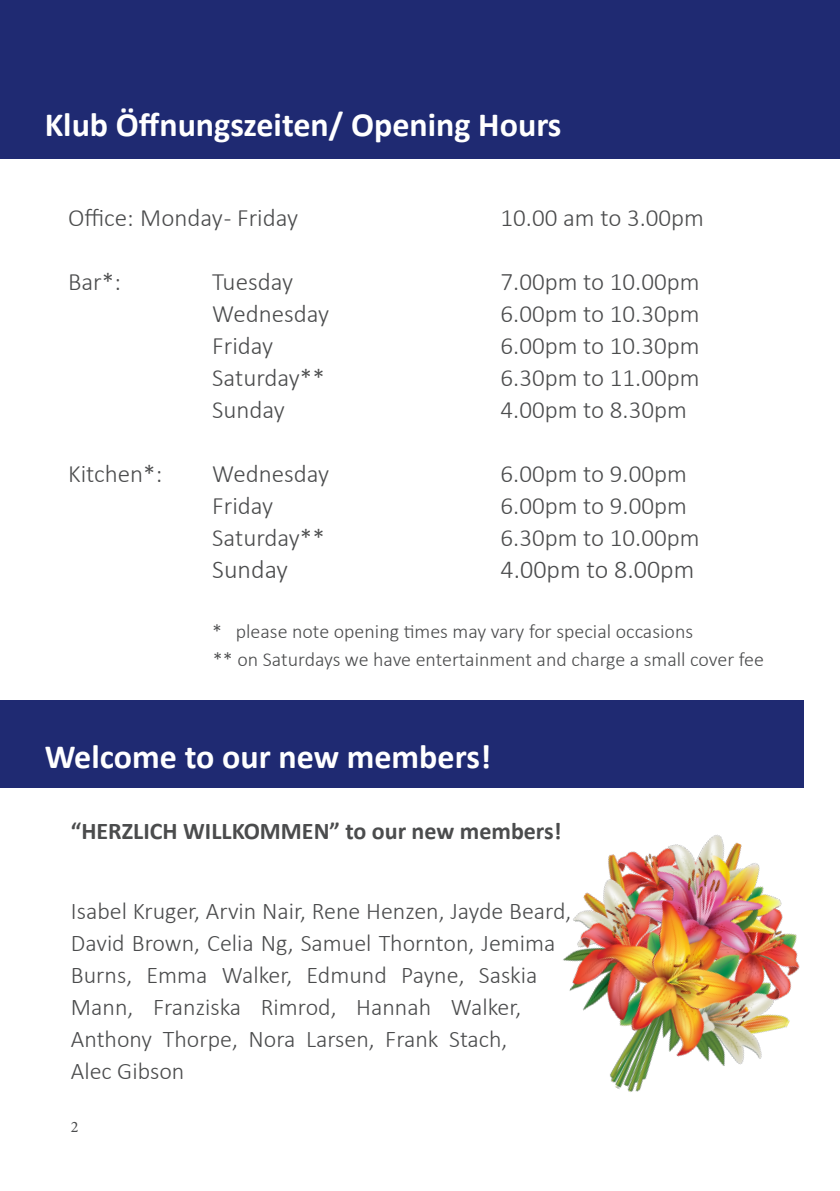
<style>
.page{position:relative;width:840px;height:1191px;background:#fff}
.page>*{position:absolute;margin:0;border:0;box-sizing:border-box;transform-origin:0 0}
.Heading_1{font:700 34px "Calibri";color:#fff}
.Highlights{font:300 26px "Calibri";color:#4b4c4d}
.Highlights-2{font:300 25px "Calibri";color:#4b4c4d}
.Body_Copy{font:300 24px/32px "Calibri";color:#4b4c4d}
.Body_Copy-2{font:700 24px "Calibri";color:#4b4c4d}
.Body_Copy-3{font:300 20px "Calibri";color:#4b4c4d}
.t1{font:16px "Minion Pro";color:#4b4c4d}
</style>
<div class="page">
<div style="left:0;top:0;width:839px;height:159px;background:#1f2a72"></div>
<div style="left:0;top:700px;width:802px;height:88px;background:#1f2a72"></div>
<img style="left:563px;top:834px;width:237px;height:258px">
<p class="Heading_1" style="left:45px;top:101px;width:518px">Klub Öffnungszeiten/ Opening Hours</p>
<p class="Highlights-2" style="left:68px;top:202px;width:231px">Office: Monday- Friday</p>
<p class="Highlights-2" style="left:500px;top:202px;width:205px">10.00 am to 3.00pm</p>
<p class="Highlights-2" style="left:68px;top:266px;width:54px">Bar*:</p>
<p class="Highlights-2" style="left:212px;top:266px;width:82px">Tuesday</p>
<p class="Highlights-2" style="left:500px;top:266px;width:200px">7.00pm to 10.00pm</p>
<p class="Highlights-2" style="left:212px;top:298px;width:118px">Wednesday</p>
<p class="Highlights-2" style="left:500px;top:298px;width:200px">6.00pm to 10.30pm</p>
<p class="Highlights-2" style="left:212px;top:330px;width:62px">Friday</p>
<p class="Highlights-2" style="left:500px;top:330px;width:200px">6.00pm to 10.30pm</p>
<p class="Highlights-2" style="left:212px;top:362px;width:114px">Saturday**</p>
<p class="Highlights-2" style="left:500px;top:362px;width:200px">6.30pm to 11.00pm</p>
<p class="Highlights-2" style="left:212px;top:394px;width:74px">Sunday</p>
<p class="Highlights-2" style="left:500px;top:394px;width:188px">4.00pm to 8.30pm</p>
<p class="Highlights-2" style="left:68px;top:458px;width:96px">Kitchen*:</p>
<p class="Highlights-2" style="left:212px;top:458px;width:118px">Wednesday</p>
<p class="Highlights-2" style="left:500px;top:458px;width:188px">6.00pm to 9.00pm</p>
<p class="Highlights-2" style="left:212px;top:490px;width:62px">Friday</p>
<p class="Highlights-2" style="left:500px;top:490px;width:188px">6.00pm to 9.00pm</p>
<p class="Highlights-2" style="left:212px;top:522px;width:114px">Saturday**</p>
<p class="Highlights-2" style="left:500px;top:522px;width:200px">6.30pm to 10.00pm</p>
<p class="Highlights" style="left:212px;top:553px;width:77px">Sunday</p>
<p class="Highlights" style="left:500px;top:553px;width:195px">4.00pm to 8.00pm</p>
<p class="Body_Copy-3" style="left:212px;top:619px;width:482px">* please note opening times may vary for special occasions</p>
<p class="Body_Copy-3" style="left:213px;top:647px;width:552px">** on Saturdays we have entertainment and charge a small cover fee</p>
<p class="Heading_1" style="left:45px;top:733px;width:447px">Welcome to our new members!</p>
<p class="Body_Copy-2" style="left:71px;top:814px;width:492px">“HERZLICH WILLKOMMEN” to our new members!</p>
<p class="Body_Copy" style="left:71px;top:894px;width:502px">Isabel Kruger, Arvin Nair, Rene Henzen, Jayde Beard, David Brown, Celia Ng, Samuel Thornton, Jemima Burns, Emma Walker, Edmund Payne, Saskia Mann, Franziska Rimrod, Hannah Walker, Anthony Thorpe, Nora Larsen, Frank Stach,<br>Alec Gibson</p>
<p class="t1" style="left:71px;top:1115px;width:9px">2</p>
</div>
